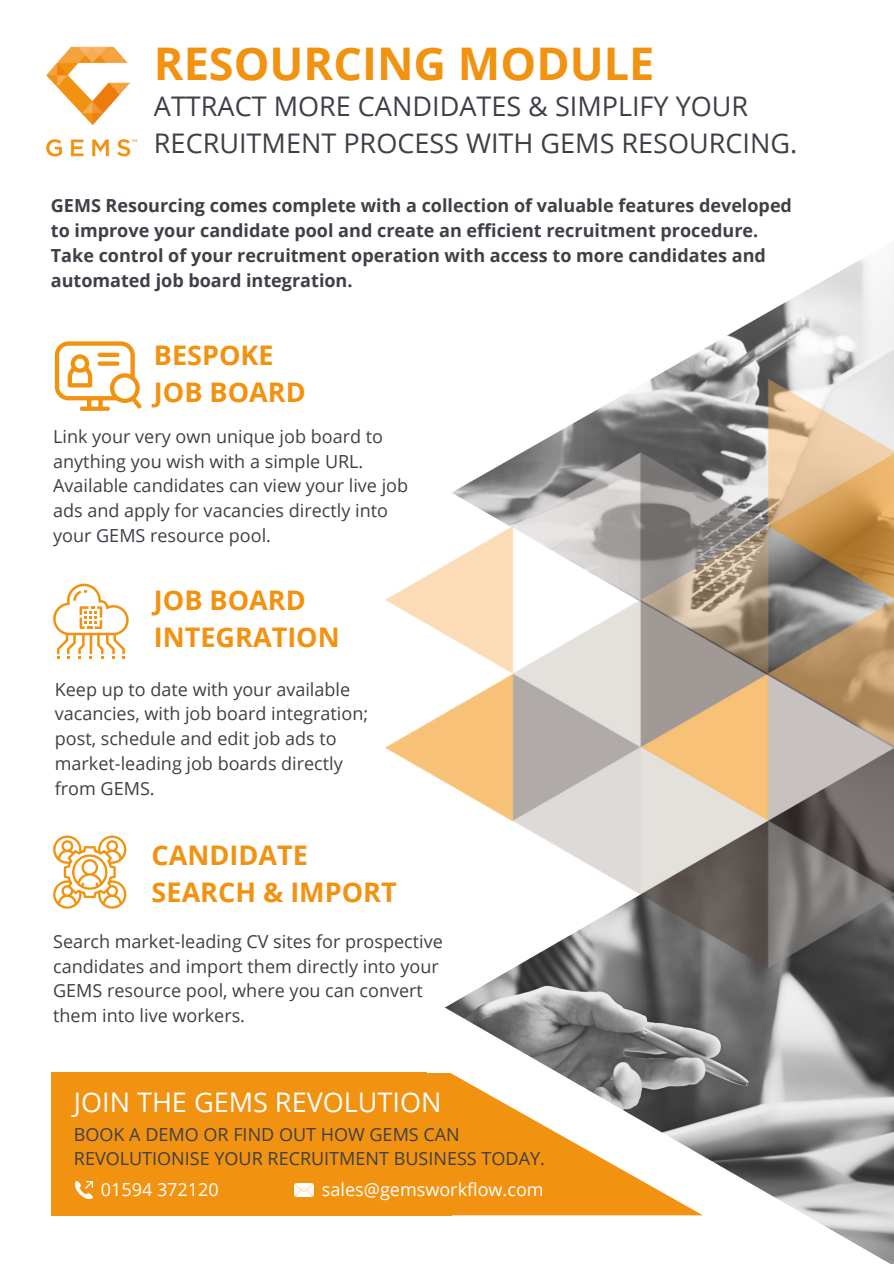
<style>
.page{position:relative;width:894px;height:1264px;background:#fff}
.page>*{position:absolute;margin:0;border:0;box-sizing:border-box;transform-origin:0 0}
.t1{font:700 45px "Open Sans";color:#f29211}
.t2{font:27px/37.2px "Open Sans";color:#3d4046}
.t3{font:700 27px "Open Sans";color:#f29211}
.t4{font:27px "Open Sans";color:#fff}
.t5{font:18px/24.8px "Open Sans";color:#3d4046}
.t6{font:700 18px/24.8px "Open Sans";color:#3d4046}
.t7{font:18px "Open Sans";color:#fff}
</style>
<div class="page">
<svg style="left:51px;top:1120px;width:842px;height:143px"></svg>
<img style="left:385px;top:259px;width:508px;height:861px">
<img style="left:46px;top:46px;width:92px;height:111px">
<svg style="left:55px;top:341px;width:87px;height:70px"></svg>
<svg style="left:53px;top:835px;width:73px;height:73px"></svg>
<svg style="left:53px;top:583px;width:76px;height:76px"></svg>
<div style="left:51px;top:1072px;width:396px;height:143px;background:#f29211"></div>
<svg style="left:447px;top:1071px;width:255px;height:144px"></svg>
<div style="left:444px;top:1075px;width:6px;height:136px;background:#f29211"></div>
<img style="left:294px;top:1183px;width:20px;height:13px">
<img style="left:76px;top:1181px;width:17px;height:16px">
<div style="left:428px;top:1036px;width:36px;height:36px;background:#fff"></div>
<div style="left:437px;top:1200px;width:14px;height:15px;background:#f29211"></div>
<p class="t1" style="left:154px;top:32px;width:502px">RESOURCING MODULE</p>
<p class="t2" style="left:154px;top:87px;width:644px">ATTRACT MORE CANDIDATES &amp; SIMPLIFY YOUR<br>RECRUITMENT PROCESS WITH GEMS RESOURCING.</p>
<p class="t6" style="left:51px;top:193px;width:742px">GEMS Resourcing comes complete with a collection of valuable features developed to improve your candidate pool and create an efficient recruitment procedure.<br>Take control of your recruitment operation with access to more candidates and automated job board integration.</p>
<p class="t3" style="left:154px;top:336px;width:121px">BESPOKE</p>
<p class="t3" style="left:154px;top:373px;width:153px">JOB BOARD</p>
<p class="t5" style="left:53px;top:423px;width:356px">Link your very own unique job board to anything you wish with a simple URL.<br>Available candidates can view your live job ads and apply for vacancies directly into your GEMS resource pool.</p>
<p class="t3" style="left:154px;top:581px;width:153px">JOB BOARD</p>
<p class="t3" style="left:154px;top:618px;width:187px">INTEGRATION</p>
<p class="t5" style="left:55px;top:676px;width:315px">Keep up to date with your available vacancies, with job board integration; post, schedule and edit job ads to market-leading job boards directly</p>
<p class="t5" style="left:55px;top:775px;width:101px">from GEMS.</p>
<p class="t3" style="left:152px;top:836px;width:158px">CANDIDATE</p>
<p class="t3" style="left:152px;top:873px;width:246px">SEARCH &amp; IMPORT</p>
<p class="t5" style="left:53px;top:928px;width:391px">Search market-leading CV sites for prospective candidates and import them directly into your GEMS resource pool, where you can convert them into live workers.</p>
<p class="t4" style="left:74px;top:1083px;width:369px">JOIN THE GEMS REVOLUTION</p>
<p class="t5" style="left:74px;top:1121px;width:472px">BOOK A DEMO OR FIND OUT HOW GEMS CAN<br>REVOLUTIONISE YOUR RECRUITMENT BUSINESS TODAY.</p>
<p class="t7" style="left:101px;top:1176px;width:119px">01594 372120</p>
<p class="t7" style="left:322px;top:1176px;width:223px">sales@gemsworkflow.com</p>
</div>
